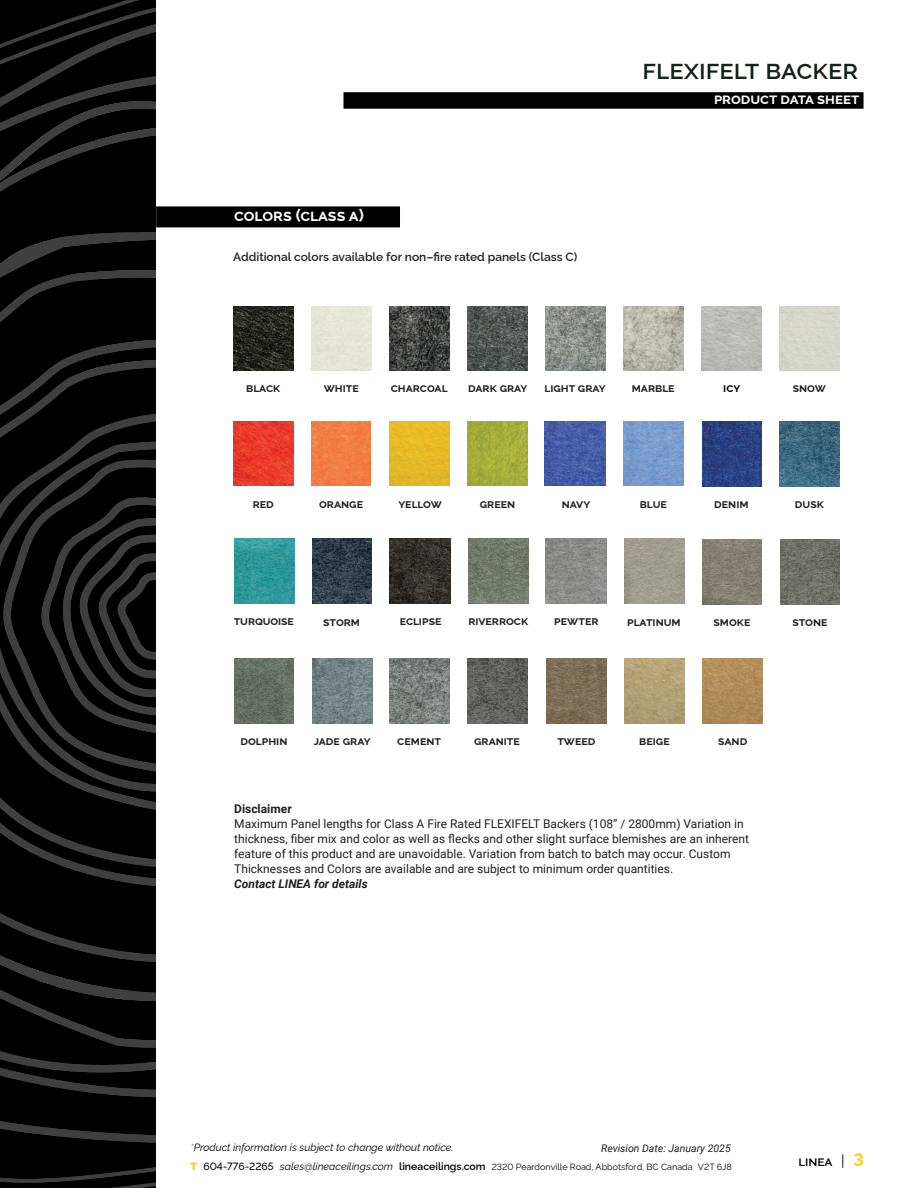
<style>
.page{position:relative;width:918px;height:1188px;background:#fff}
.page>*{position:absolute;margin:0;border:0;box-sizing:border-box;transform-origin:0 0}
.t1{font:600 27px "Raleway";color:#152119}
.t2{font:700 16.5px "Raleway";color:#fff}
.t3{font:700 15px "Raleway";color:#fff}
.t4{font:600 13.5px "Raleway";color:#000001}
.t5{font:12px/15px "Roboto";color:#231f20}
.t6{font:700 12px "Raleway";color:#231f20}
.t7{font:600 12px "Raleway";color:#231f20}
.t8{font:italic 700 12px "Roboto";color:#231f20}
.t9{font:700 12px "Roboto";color:#231f20}
.t10{font:700 12px "Raleway";color:#000001}
.t11{font:italic 10.5px "Raleway";color:#000001}
.t12{font:italic 10.5px "Roboto";color:#231f20}
.t13{font:9px "Raleway";color:#000001}
.s1{color:#5f6363}
.s2{font-weight:900;font-size:10.5px;color:#fece19}
.s3{font-weight:500;font-size:10.5px}
.s4{font-style:italic;font-size:10.5px}
.s5{font-weight:600;font-size:10.5px}
.s6{font-weight:400;font-size:15px}
.s7{font-weight:700;font-size:18px;color:#fece19}
</style>
<div class="page">
<svg style="left:0;top:0;width:156px;height:67px;background:#0b0b0c"></svg>
<svg style="left:0;top:67px;width:156px;height:32px;background:#0e0e0f"></svg>
<svg style="left:0;top:99px;width:156px;height:169px;background:#0c0c0d"></svg>
<svg style="left:0;top:268px;width:156px;height:69px;background:#080809"></svg>
<div style="left:0;top:337px;width:88px;height:21px;background:#000001"></div>
<svg style="left:88px;top:337px;width:68px;height:21px"></svg>
<svg style="left:0;top:358px;width:156px;height:830px;background:#0c0c0c"></svg>
<svg style="left:0;top:409px;width:156px;height:407px;background:#0b0b0c"></svg>
<svg style="left:0;top:436px;width:156px;height:357px;background:#0f0f10"></svg>
<svg style="left:3px;top:458px;width:153px;height:316px;background:#131314"></svg>
<svg style="left:41px;top:496px;width:115px;height:241px;background:#161616"></svg>
<div style="left:344px;top:92px;width:520px;height:17px;background:#000001"></div>
<img style="left:311px;top:421px;width:60px;height:65px">
<img style="left:312px;top:539px;width:59px;height:65px">
<img style="left:545px;top:421px;width:61px;height:65px">
<img style="left:546px;top:539px;width:60px;height:65px">
<img style="left:546px;top:306px;width:60px;height:64px">
<img style="left:468px;top:306px;width:59px;height:64px">
<img style="left:623px;top:306px;width:60px;height:64px">
<img style="left:233px;top:306px;width:61px;height:64px">
<img style="left:390px;top:306px;width:60px;height:64px">
<img style="left:701px;top:306px;width:60px;height:64px">
<img style="left:389px;top:421px;width:61px;height:65px">
<img style="left:390px;top:539px;width:61px;height:65px">
<img style="left:623px;top:421px;width:61px;height:65px">
<img style="left:624px;top:539px;width:60px;height:65px">
<img style="left:233px;top:421px;width:60px;height:65px">
<img style="left:234px;top:539px;width:60px;height:65px">
<img style="left:702px;top:421px;width:59px;height:65px">
<img style="left:703px;top:539px;width:59px;height:65px">
<img style="left:779px;top:421px;width:60px;height:65px">
<img style="left:780px;top:539px;width:60px;height:65px">
<img style="left:468px;top:421px;width:60px;height:65px">
<img style="left:468px;top:539px;width:60px;height:65px">
<div style="left:156px;top:206px;width:244px;height:21px;background:#000001"></div>
<img style="left:235px;top:658px;width:59px;height:65px">
<img style="left:390px;top:658px;width:59px;height:65px">
<img style="left:625px;top:658px;width:59px;height:65px">
<img style="left:312px;top:658px;width:60px;height:65px">
<img style="left:467px;top:658px;width:60px;height:65px">
<img style="left:703px;top:658px;width:60px;height:65px">
<img style="left:546px;top:658px;width:60px;height:65px">
<h1 class="t1" style="left:642px;top:49px;width:217px">flexifelt backer</h1>
<h2 class="t2" style="left:234px;top:203px;width:131px">colors (class a)</h2>
<p class="t7" style="left:233px;top:248px;width:346px">Additional colors available for non–fire rated panels (Class C)</p>
<p class="t3" style="left:714px;top:87px;width:147px">product data sheet</p>
<p class="t6" style="left:246px;top:379px;width:36px">black</p>
<p class="t6" style="left:391px;top:379px;width:58px">charcoal</p>
<p class="t6" style="left:468px;top:379px;width:61px">dark gray</p>
<p class="t6" style="left:545px;top:379px;width:63px">light gray</p>
<p class="t6" style="left:632px;top:379px;width:44px">marble</p>
<p class="t10" style="left:723px;top:379px;width:18px">icy</p>
<p class="t6" style="left:793px;top:379px;width:35px">snow</p>
<p class="t6" style="left:324px;top:379px;width:37px">white</p>
<p class="t6" style="left:253px;top:494px;width:23px">red</p>
<p class="t6" style="left:319px;top:495px;width:46px">orange</p>
<p class="t6" style="left:398px;top:494px;width:45px">yellow</p>
<p class="t6" style="left:480px;top:494px;width:37px">green</p>
<p class="t6" style="left:562px;top:494px;width:30px">navy</p>
<p class="t6" style="left:640px;top:495px;width:29px">blue</p>
<p class="t6" style="left:714px;top:495px;width:36px">denim</p>
<p class="t6" style="left:795px;top:495px;width:30px">dusk</p>
<p class="t6" style="left:234px;top:612px;width:61px">turquoise</p>
<p class="t6" style="left:323px;top:612px;width:38px">storm</p>
<p class="t6" style="left:400px;top:612px;width:43px">eclipse</p>
<p class="t6" style="left:468px;top:612px;width:61px">river rock</p>
<p class="t6" style="left:554px;top:612px;width:46px">pewter</p>
<p class="t6" style="left:627px;top:612px;width:55px">platinum</p>
<p class="t6" style="left:714px;top:612px;width:38px">smoke</p>
<p class="t6" style="left:792px;top:612px;width:37px">stone</p>
<p class="t6" style="left:241px;top:731px;width:48px">dolphin</p>
<p class="t6" style="left:314px;top:731px;width:58px">jade gray</p>
<p class="t6" style="left:397px;top:731px;width:45px">cement</p>
<p class="t6" style="left:474px;top:731px;width:47px">granite</p>
<p class="t6" style="left:557px;top:731px;width:40px">tweed</p>
<p class="t6" style="left:639px;top:731px;width:32px">beige</p>
<p class="t6" style="left:718px;top:731px;width:31px">sand</p>
<p class="t9" style="left:234px;top:800px;width:59px">Disclaimer</p>
<p class="t5" style="left:234px;top:816px;width:516px">Maximum Panel lengths for Class A Fire Rated FLEXIFELT Backers (108” / 2800mm) Variation in thickness, fiber mix and color as well as flecks and other slight surface blemishes are an inherent feature of this product and are unavoidable. Variation from batch to batch may occur. Custom Thicknesses and Colors are available and are subject to minimum order quantities.</p>
<p class="t8" style="left:234px;top:875px;width:135px">Contact LINEA for details</p>
<p class="t11" style="left:190px;top:1139px;width:265px"><span class="s1">*</span>Product information is subject to change without notice.</p>
<p class="t13" style="left:190px;top:1160px;width:543px"><span class="s2">T</span> <span class="s3">604-776-2265</span> <span class="s4">sales@lineaceilings.com</span> <span class="s5">lineaceilings.com</span> 2320 Peardonville Road, Abbotsford, BC Canada V2T 6J8</p>
<p class="t12" style="left:601px;top:1140px;width:131px">Revision Date: January 2025</p>
<p class="t4" style="left:798px;top:1151px;width:67px">linea <span class="s6">|</span> <span class="s7">3</span></p>
</div>
